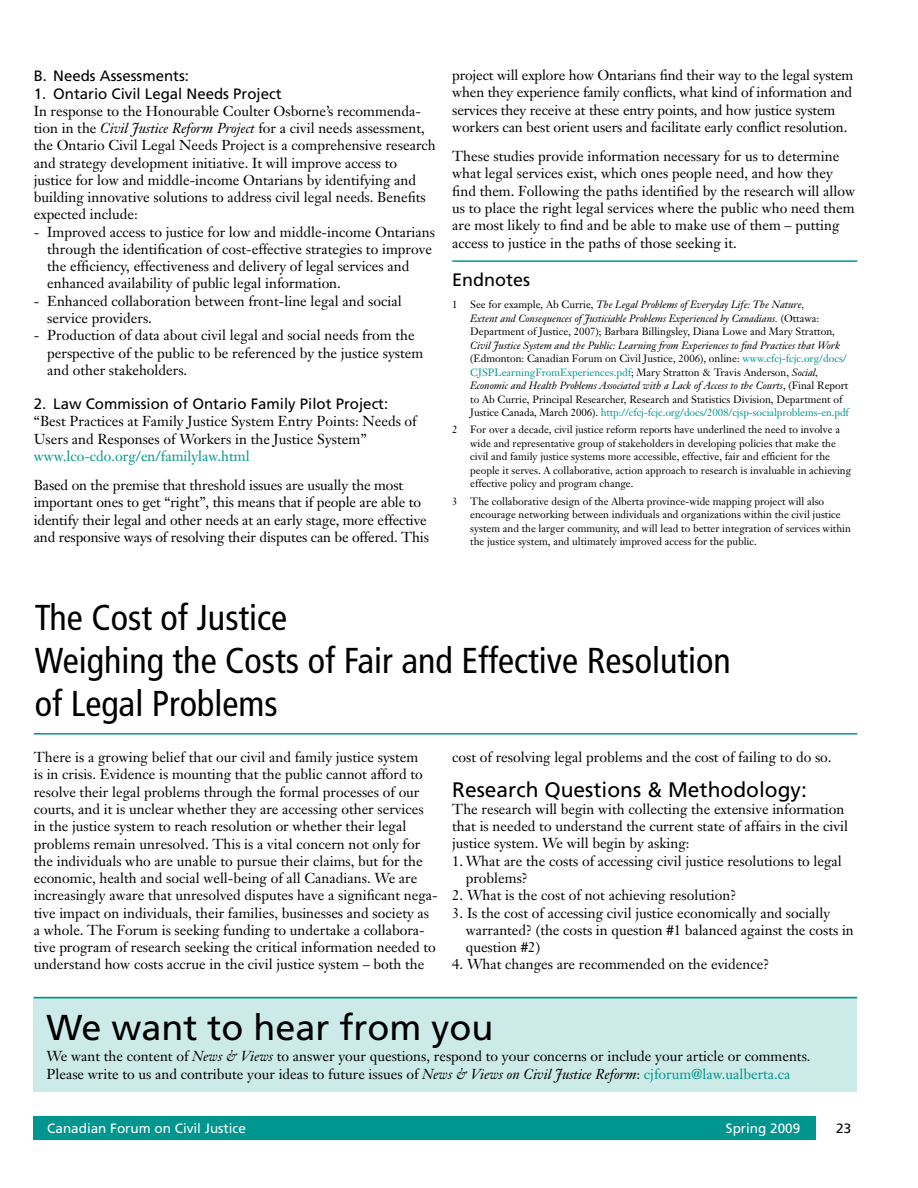
<style>
.page{position:relative;width:918px;height:1188px;background:#fff}
.page>*{position:absolute;margin:0;border:0;box-sizing:border-box;transform-origin:0 0}
.t1{font:condensed 36px/43.2px "Frutiger";color:#000}
.t2{font:36px "Frutiger";color:#000}
.t3{font:21px "Frutiger";color:#000}
.t4{font:18px "Frutiger";color:#000}
.t5{font:15px "Frutiger";color:#000}
.t6{font:14.25px/17.2px "Janson Text";color:#000}
.t7{font:14.25px "Janson Text";color:#00958e}
.t8{font:13.5px "Frutiger";color:#fff}
.t9{font:13.5px "Frutiger";color:#000}
.t10{font:10.5px/13.5px "Janson Text";color:#000}
.t11{font:italic 10.5px/13.5px "Janson Text";color:#000}
.s1{font-style:italic}
.s2{font-style:normal}
.s3{color:#00958e}
</style>
<div class="page">
<hr style="left:34px;top:733px;width:823px;height:2px;background:#00958e">
<div style="left:34px;top:997px;width:823px;height:95px;background:#cceae8"></div>
<hr style="left:34px;top:997px;width:823px;height:1px;background:#00958e">
<div style="left:34px;top:1116px;width:782px;height:23px;background:#00958e"></div>
<hr style="left:452px;top:260px;width:405px;height:2px;background:#00958e">
<p class="t5" style="left:34px;top:67px;width:157px">B. Needs Assessments:</p>
<p class="t5" style="left:34px;top:85px;width:249px">1. Ontario Civil Legal Needs Project</p>
<p class="t6" style="left:34px;top:102px;width:404px">In response to the Honourable Coulter Osborne’s recommenda&shy;tion in the <span class="s1">Civil Justice Reform Project</span> for a civil needs assessment, the Ontario Civil Legal Needs Project is a comprehensive research and strategy development initiative. It will improve access to justice for low and middle-income Ontarians by identifying and building innovative solutions to address civil legal needs. Benefits expected include:</p>
<p class="t6" style="left:47px;top:223px;width:389px;text-indent:-13px">- Improved access to justice for low and middle-income Ontarians through the identification of cost-effective strategies to improve the efficiency, effectiveness and delivery of legal services and enhanced availability of public legal information.</p>
<p class="t6" style="left:47px;top:292px;width:356px;text-indent:-13px">- Enhanced collaboration between front-line legal and social service providers.</p>
<p class="t6" style="left:47px;top:327px;width:378px;text-indent:-13px">- Production of data about civil legal and social needs from the perspective of the public to be referenced by the justice system and other stakeholders.</p>
<p class="t5" style="left:34px;top:395px;width:356px">2. Law Commission of Ontario Family Pilot Project:</p>
<p class="t6" style="left:34px;top:413px;width:385px">“Best Practices at Family Justice System Entry Points: Needs of<br>Users and Responses of Workers in the Justice System”</p>
<p class="t7" style="left:34px;top:447px;width:217px">www.lco-cdo.org/en/familylaw.html</p>
<p class="t6" style="left:34px;top:477px;width:397px">Based on the premise that threshold issues are usually the most important ones to get “right”, this means that if people are able to identify their legal and other needs at an early stage, more effective and responsive ways of resolving their disputes can be offered. This</p>
<p class="t6" style="left:452px;top:67px;width:403px">project will explore how Ontarians find their way to the legal system when they experience family conflicts, what kind of information and services they receive at these entry points, and how justice system workers can best orient users and facilitate early conflict resolution.</p>
<p class="t6" style="left:452px;top:148px;width:404px">These studies provide information necessary for us to determine what legal services exist, which ones people need, and how they find them. Following the paths identified by the research will allow us to place the right legal services where the public who need them are most likely to find and be able to make use of them – putting access to justice in the paths of those seeking it.</p>
<p class="t4" style="left:452px;top:269px;width:80px">Endnotes</p>
<p class="t11" style="left:470px;top:298px;width:366px;text-indent:-18px"><span class="s2">1 See for example, Ab Currie,</span> The Legal Problems of Everyday Life: The Nature,<br>Extent and Consequences of Justiciable Problems Experienced by Canadians. <span class="s2">(Ottawa:<br>Department of Justice, 2007); Barbara Billingsley, Diana Lowe and Mary Stratton,</span></p>
<p class="t10" style="left:470px;top:338px;width:380px"><span class="s1">Civil Justice System and the Public: Learning from Experiences to find Practices that Work </span>(Edmonton: Canadian Forum on Civil Justice, 2006), online: <span class="s3">www.cfcj-fcjc.org/docs/ CJSPLearningFromExperiences.pdf</span>; Mary Stratton &amp; Travis Anderson, <span class="s1">Social, Economic and Health Problems Associated with a Lack of Access to the Courts</span>, (Final Report to Ab Currie, Principal Researcher, Research and Statistics Division, Department of Justice Canada, March 2006). <span class="s3">http://cfcj-fcjc.org/docs/2008/cjsp-socialproblems-en.pdf</span></p>
<p class="t10" style="left:470px;top:423px;width:383px;text-indent:-18px">2 For over a decade, civil justice reform reports have underlined the need to involve a wide and representative group of stakeholders in developing policies that make the civil and family justice systems more accessible, effective, fair and efficient for the people it serves. A collaborative, action approach to research is invaluable in achieving effective policy and program change.</p>
<p class="t10" style="left:470px;top:494px;width:382px;text-indent:-18px">3 The collaborative design of the Alberta province-wide mapping project will also encourage networking between individuals and organizations within the civil justice system and the larger community, and will lead to better integration of services within the justice system, and ultimately improved access for the public.</p>
<h1 class="t1" style="left:35px;top:596px;width:698px">The Cost of Justice<br>Weighing the Costs of Fair and Effective Resolution of Legal Problems</h1>
<p class="t6" style="left:452px;top:749px;width:381px">cost of resolving legal problems and the cost of failing to do so.</p>
<h2 class="t3" style="left:452px;top:777px;width:356px">Research Questions &amp; Methodology:</h2>
<p class="t6" style="left:452px;top:800px;width:397px">The research will begin with collecting the extensive information that is needed to understand the current state of affairs in the civil justice system. We will begin by asking:</p>
<p class="t6" style="left:466px;top:852px;width:377px;text-indent:-13px">1. What are the costs of accessing civil justice resolutions to legal problems?</p>
<p class="t6" style="left:452px;top:887px;width:286px">2. What is the cost of not achieving resolution?</p>
<p class="t6" style="left:466px;top:904px;width:390px;text-indent:-13px">3. Is the cost of accessing civil justice economically and socially warranted? (the costs in question #1 balanced against the costs in question #2)</p>
<p class="t6" style="left:452px;top:956px;width:319px">4. What changes are recommended on the evidence?</p>
<p class="t6" style="left:34px;top:749px;width:405px">There is a growing belief that our civil and family justice system<br>is in crisis. Evidence is mounting that the public cannot afford to resolve their legal problems through the formal processes of our courts, and it is unclear whether they are accessing other services in the justice system to reach resolution or whether their legal problems remain unresolved. This is a vital concern not only for the individuals who are unable to pursue their claims, but for the economic, health and social well-being of all Canadians. We are increasingly aware that unresolved disputes have a significant nega&shy;tive impact on individuals, their families, businesses and society as a whole. The Forum is seeking funding to undertake a collabora&shy;tive program of research seeking the critical information needed to understand how costs accrue in the civil justice system – both the</p>
<h1 class="t2" style="left:46px;top:1006px;width:449px">We want to hear from you</h1>
<p class="t6" style="left:46px;top:1048px;width:766px">We want the content of <span class="s1">News &amp; Views</span> to answer your questions, respond to your concerns or include your article or comments.<br>Please write to us and contribute your ideas to future issues of <span class="s1">News &amp; Views on Civil Justice Reform</span>: <span class="s3">cjforum@law.ualberta.ca</span></p>
<p class="t8" style="left:47px;top:1120px;width:200px">Canadian Forum on Civil Justice</p>
<p class="t8" style="left:726px;top:1120px;width:76px">Spring 2009</p>
<p class="t9" style="left:836px;top:1120px;width:17px">23</p>
</div>
